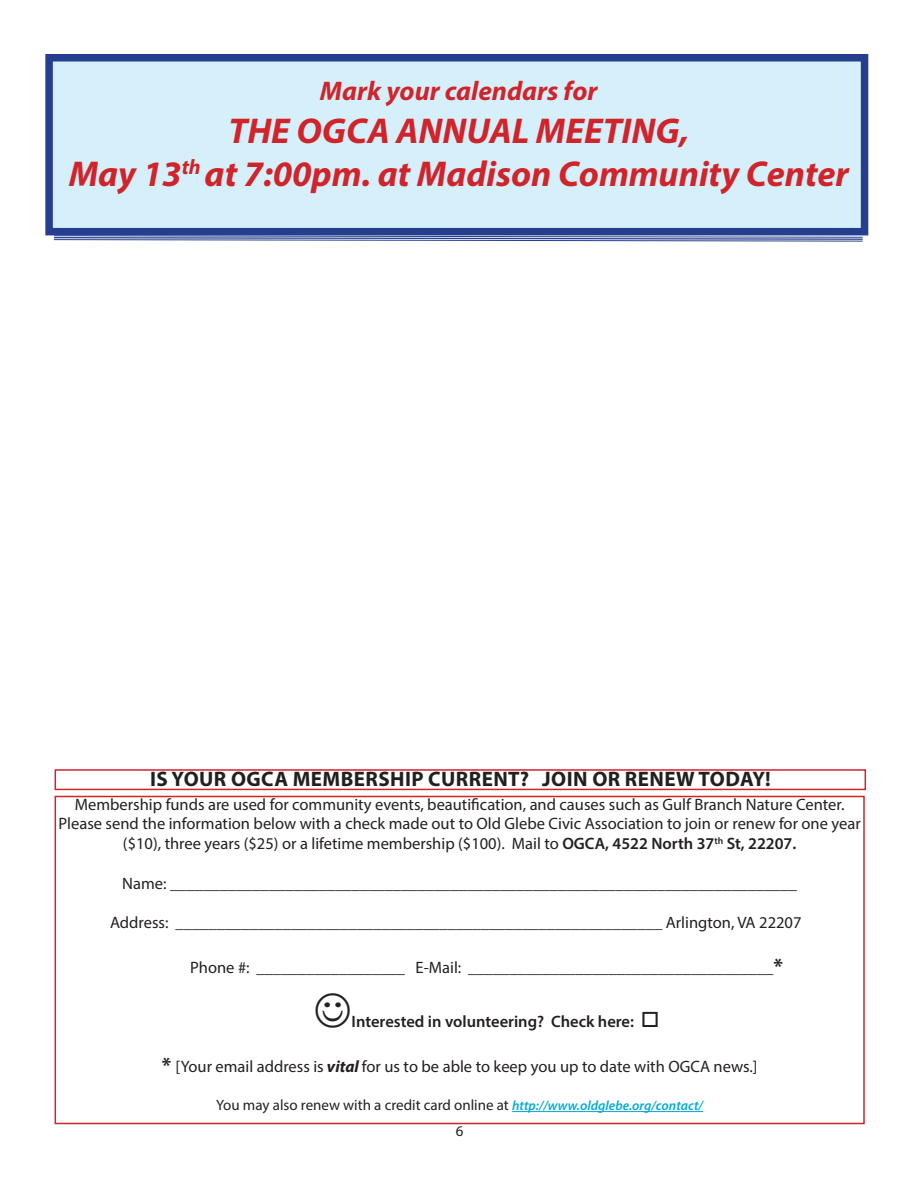
<style>
.page{position:relative;width:918px;height:1188px;background:#fff}
.page>*{position:absolute;margin:0;border:0;box-sizing:border-box;transform-origin:0 0}
.Banner{font:italic 700 36px "Myriad Pro";color:#d1232a}
.Banner-2{font:italic 700 27px "Myriad Pro";color:#d1232a}
.STORY_HEADING{font:700 21px "Myriad Pro";letter-spacing:.02em;color:#231f20}
.t1{font:16.5px/19.8px "Myriad Pro";color:#231f20;text-align:center}
.t2{font:600 16.5px "Myriad Pro";color:#231f20}
.t3{font:15px "Myriad Pro";color:#231f20}
.s1{font-weight:600}
.s2{font-weight:700;font-size:21px}
.s3{font-weight:700;font-style:italic}
.s4{font-weight:600;font-style:italic;font-size:13.5px;color:#00abd3}
</style>
<div class="page">
<div style="left:45px;top:54px;width:823px;height:181px;background:#d6f0fb;border:8px solid #253f8e"></div>
<hr style="left:512px;top:1111px;width:191px;height:1px;background:#00abd3">
<div style="left:55px;top:796px;width:810px;height:328px;border:2px solid #d1232a"></div>
<svg style="left:53px;top:235px;width:811px;height:7px"></svg>
<div style="left:55px;top:769px;width:811px;height:21px;border:2px solid #d1232a"></div>
<p class="Banner-2" style="left:320px;top:73px;width:279px">Mark your calendars for</p>
<p class="Banner" style="left:228px;top:107px;width:462px">THE OGCA ANNUAL MEETING,</p>
<p class="Banner" style="left:69px;top:151px;width:782px">May 13<sup>th</sup> at 7:00pm. at Madison Community Center</p>
<p class="STORY_HEADING" style="left:150px;top:766px;width:622px">IS YOUR OGCA MEMBERSHIP CURRENT? JOIN OR RENEW TODAY!</p>
<p class="t1" style="left:59px;top:794px;width:804px">Membership funds are used for community events, beautification, and causes such as Gulf Branch Nature Center.<br>Please send the information below with a check made out to Old Glebe Civic Association to join or renew for one year ($10), three years ($25) or a lifetime membership ($100). Mail to <span class="s1">OGCA, 4522 North 37</span><sup>th</sup> <span class="s1">St, 22207.</span></p>
<p class="t1" style="left:122px;top:873px;width:676px">Name: ____________________________________________________________________________</p>
<p class="t1" style="left:110px;top:913px;width:693px">Address: ___________________________________________________________ Arlington, VA 22207</p>
<p class="t1" style="left:190px;top:958px;width:594px">Phone #: __________________ E-Mail: _____________________________________<span class="s2">*</span></p>
<p class="t2" style="left:352px;top:1011px;width:310px">Interested in volunteering? Check here: □</p>
<p class="t1" style="left:162px;top:1057px;width:597px"><span class="s2">*</span> [Your email address is <span class="s3">vital</span> for us to be able to keep you up to date with OGCA news.]</p>
<p class="t3" style="left:216px;top:1096px;width:488px">You may also renew with a credit card online at <span class="s4">http://www.oldglebe.org/contact/</span></p>
<p class="t3" style="left:456px;top:1122px;width:9px">6</p>
</div>
